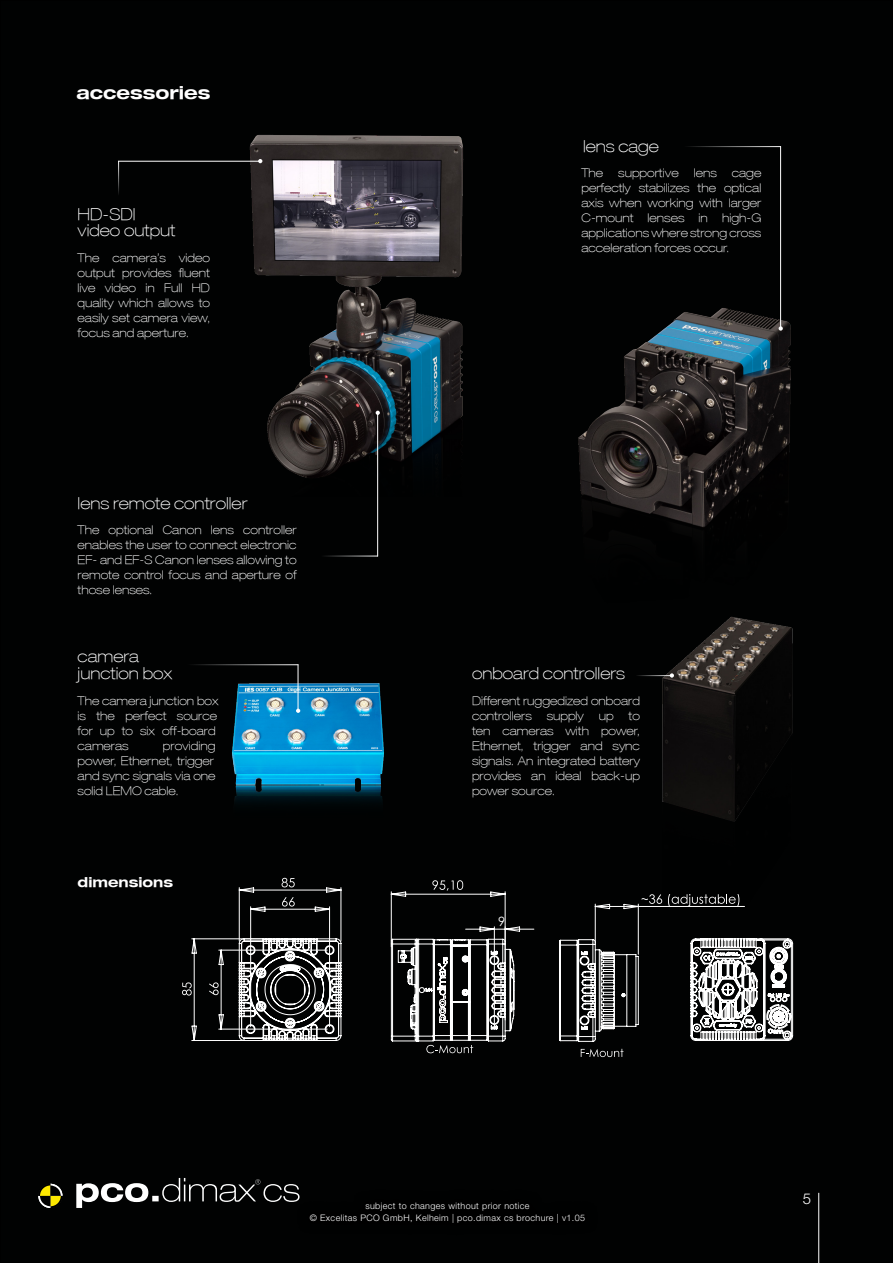
<style>
.page{position:relative;width:893px;height:1263px;background:#010202}
.page>*{position:absolute;margin:0;border:0;box-sizing:border-box;transform-origin:0 0}
.Titel{font:700 expanded 18px "Helvetica Neue";color:#fff}
.Titel-2{font:100 expanded 16.5px "Helvetica Neue";color:#fff}
.t1{font:300 15px "Helvetica Neue LT Std";color:#fff}
.Titel-3{font:700 expanded 13.8px "Helvetica Neue";color:#fff}
.t2{font:12.75px "Century Gothic";color:#fff}
.Titel-4{font:100 expanded 12px/15px "Helvetica Neue";color:#fff;text-align:justify}
.t3{font:300 9px "Helvetica Neue LT Std";letter-spacing:.04em;color:#fff}
</style>
<div class="page">
<svg style="left:76px;top:1178px;width:223px;height:30px"></svg>
<svg style="left:38px;top:1184px;width:25px;height:24px"></svg>
<img style="left:578px;top:286px;width:213px;height:241px">
<hr style="left:683px;top:146px;width:98px;height:1px;background:#fff">
<hr style="left:780px;top:146px;width:1px;height:183px;background:#fff">
<svg style="left:779px;top:326px;width:4px;height:5px"></svg>
<img style="left:223px;top:134px;width:241px;height:363px">
<hr style="left:118px;top:161px;width:1px;height:35px;background:#fff">
<hr style="left:118px;top:161px;width:142px;height:1px;background:#fff">
<svg style="left:258px;top:159px;width:4px;height:4px"></svg>
<hr style="left:320px;top:556px;width:58px;height:1px;background:#fff">
<hr style="left:377px;top:412px;width:1px;height:144px;background:#fff">
<svg style="left:376px;top:411px;width:4px;height:4px"></svg>
<img style="left:650px;top:616px;width:143px;height:206px">
<hr style="left:635px;top:675px;width:37px;height:1px;background:#fff">
<svg style="left:670px;top:673px;width:4px;height:5px"></svg>
<img style="left:232px;top:678px;width:152px;height:124px">
<hr style="left:186px;top:664px;width:112px;height:1px;background:#fff">
<hr style="left:298px;top:664px;width:1px;height:46px;background:#fff">
<svg style="left:296px;top:709px;width:4px;height:4px"></svg>
<svg style="left:182px;top:878px;width:160px;height:163px"></svg>
<svg style="left:581px;top:1049px;width:42px;height:8px"></svg>
<svg style="left:559px;top:894px;width:234px;height:148px"></svg>
<svg style="left:391px;top:880px;width:143px;height:173px"></svg>
<hr style="left:818px;top:1193px;width:1px;height:70px;background:#fff">
<div style="left:297px;top:1189px;width:301px;height:47px;background:#000"></div>
<p class="Titel" style="left:77px;top:81px;width:135px">accessories</p>
<p class="Titel-2" style="left:78px;top:204px;width:60px">HD-SDI</p>
<p class="Titel-2" style="left:78px;top:221px;width:99px">video output</p>
<p class="Titel-4" style="left:78px;top:250px;width:134px">The camera’s video output provides fluent live video in Full HD quality which allows to easily set camera view, focus and aperture.</p>
<p class="Titel-2" style="left:78px;top:493px;width:171px">lens remote controller</p>
<p class="Titel-4" style="left:78px;top:523px;width:221px">The optional Canon lens controller enables the user to connect electronic EF- and EF-S Canon lenses allowing to remote control focus and aperture of those lenses.</p>
<p class="Titel-2" style="left:78px;top:646px;width:63px">camera</p>
<p class="Titel-2" style="left:78px;top:663px;width:96px">junction box</p>
<p class="Titel-4" style="left:78px;top:693px;width:142px;text-align:left">The camera junction box is the perfect source for up to six off-board cameras</p>
<p class="Titel-4" style="left:78px;top:738px;width:140px;text-align:left;text-indent:85px">providing power, Ethernet, trigger and sync signals via one solid LEMO cable.</p>
<p class="Titel-3" style="left:78px;top:873px;width:97px">dimensions</p>
<p class="Titel-2" style="left:583px;top:136px;width:78px">lens cage</p>
<p class="Titel-4" style="left:581px;top:165px;width:181px">The supportive lens cage perfectly stabilizes the optical axis when working with larger C-mount lenses in high-G applications where strong cross acceleration forces occur.</p>
<p class="Titel-2" style="left:472px;top:663px;width:155px">onboard controllers</p>
<p class="Titel-4" style="left:472px;top:693px;width:169px">Different ruggedized onboard controllers supply up to ten cameras with power, Ethernet, trigger and sync signals. An integrated battery provides an ideal back-up power source.</p>
<p class="t2" style="left:498px;top:913px;width:9px">9</p>
<p class="t3" style="left:365px;top:1200px;width:166px">subject to changes without prior notice</p>
<p class="t3" style="left:310px;top:1212px;width:277px">© Excelitas PCO GmbH, Kelheim | pco.dimax cs brochure | v1.05</p>
<p class="t1" style="left:803px;top:1189px;width:10px">5</p>
</div>
